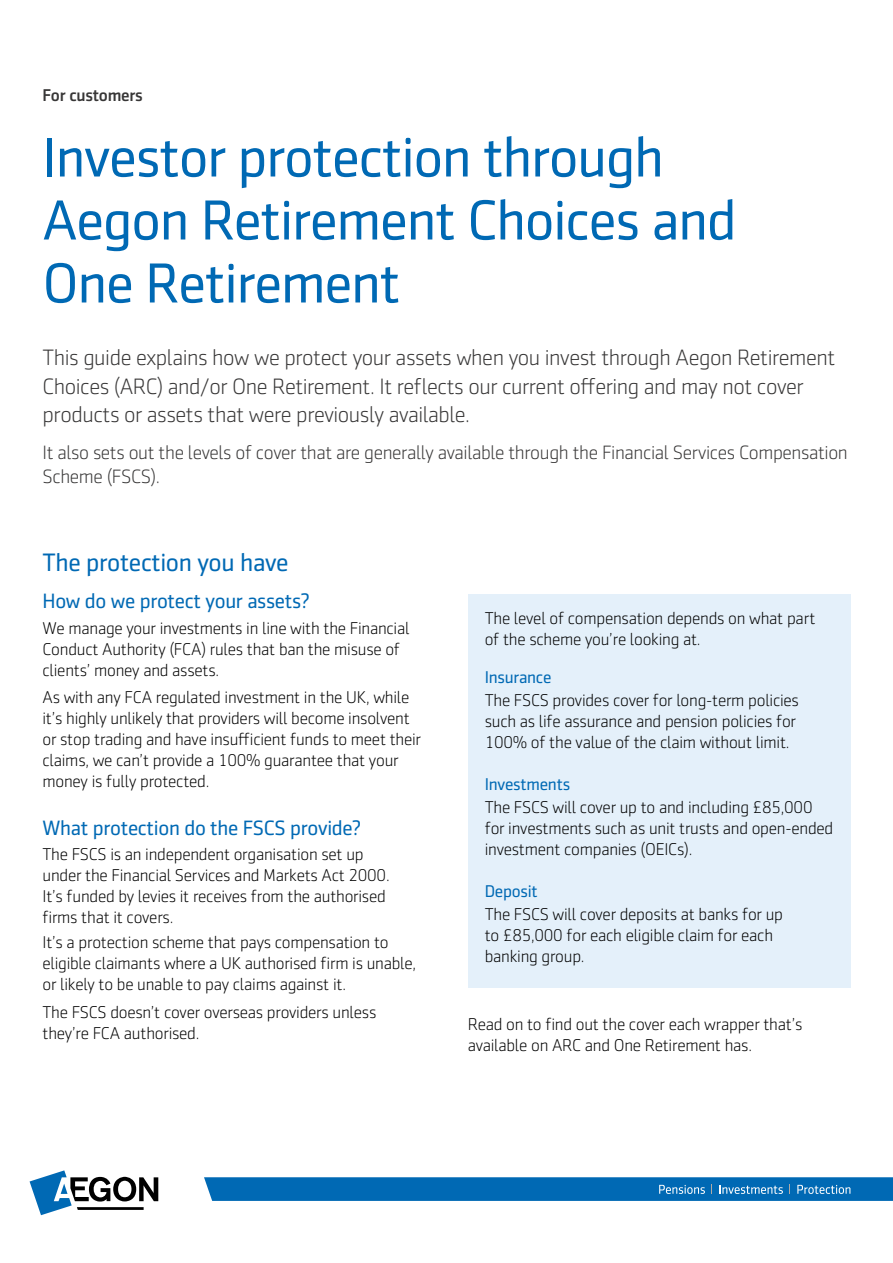
<style>
.page{position:relative;width:893px;height:1263px;background:#fff}
.page>*{position:absolute;margin:0;border:0;box-sizing:border-box;transform-origin:0 0}
.t1{font:57px/63px "Sentico Sans DT";letter-spacing:-.02em;color:#0069b4}
.t2{font:25.5px "Sentico Sans DT";letter-spacing:-.015em;color:#0069b4}
.t3{font:300 22.5px/28.5px "Sentico Sans DT";letter-spacing:-.02em;color:#373636}
.t4{font:21px "Sentico Sans DT";letter-spacing:-.015em;color:#0069b4}
.t5{font:300 19.5px/24px "Sentico Sans DT";letter-spacing:-.02em;color:#373636}
.t6{font:300 17.25px/21px "Sentico Sans DT";letter-spacing:-.015em;color:#000}
.t7{font:17.25px "Sentico Sans DT";letter-spacing:-.015em;color:#0069b4}
.t8{font:500 17.25px "Sentico Sans DT";letter-spacing:-.015em;color:#373636}
</style>
<div class="page">
<div style="left:468px;top:594px;width:382px;height:393px;background:#e4f0fa"></div>
<svg style="left:30px;top:1170px;width:128px;height:45px"></svg>
<svg style="left:204px;top:1177px;width:689px;height:24px"></svg>
<p class="t8" style="left:43px;top:85px;width:102px">For customers</p>
<h1 class="t1" style="left:43px;top:126px;width:696px">Investor protection through<br>Aegon Retirement Choices and<br>One Retirement</h1>
<h3 class="t3" style="left:43px;top:343px;width:794px">This guide explains how we protect your assets when you invest through Aegon Retirement<br>Choices (ARC) and/or One Retirement. It reflects our current offering and may not cover products or assets that were previously available.</h3>
<p class="t5" style="left:43px;top:440px;width:807px">It also sets out the levels of cover that are generally available through the Financial Services Compensation<br>Scheme (FSCS).</p>
<h2 class="t2" style="left:43px;top:548px;width:248px">The protection you have</h2>
<p class="t4" style="left:43px;top:590px;width:269px">How do we protect your assets?</p>
<p class="t6" style="left:43px;top:617px;width:369px">We manage your investments in line with the Financial<br>Conduct Authority (FCA) rules that ban the misuse of clients’ money and assets.</p>
<p class="t6" style="left:43px;top:687px;width:380px">As with any FCA regulated investment in the UK, while it’s highly unlikely that providers will become insolvent or stop trading and have insufficient funds to meet their claims, we can’t provide a 100% guarantee that your money is fully protected.</p>
<p class="t4" style="left:43px;top:816px;width:320px">What protection do the FSCS provide?</p>
<p class="t6" style="left:43px;top:844px;width:349px">The FSCS is an independent organisation set up under the Financial Services and Markets Act 2000.<br>It’s funded by levies it receives from the authorised firms that it covers.</p>
<p class="t6" style="left:43px;top:932px;width:375px">It’s a protection scheme that pays compensation to eligible claimants where a UK authorised firm is unable, or likely to be unable to pay claims against it.</p>
<p class="t6" style="left:43px;top:1002px;width:335px">The FSCS doesn’t cover overseas providers unless they’re FCA authorised.</p>
<p class="t6" style="left:485px;top:607px;width:332px">The level of compensation depends on what part of the scheme you’re looking at.</p>
<p class="t7" style="left:485px;top:667px;width:68px">Insurance</p>
<p class="t6" style="left:485px;top:689px;width:316px">The FSCS provides cover for long-term policies such as life assurance and pension policies for<br>100% of the value of the claim without limit.</p>
<p class="t7" style="left:485px;top:775px;width:87px">Investments</p>
<p class="t6" style="left:485px;top:797px;width:350px">The FSCS will cover up to and including £85,000 for investments such as unit trusts and open-ended investment companies (OEICs).</p>
<p class="t7" style="left:485px;top:882px;width:55px">Deposit</p>
<p class="t6" style="left:485px;top:904px;width:300px">The FSCS will cover deposits at banks for up to £85,000 for each eligible claim for each banking group.</p>
<p class="t6" style="left:468px;top:1013px;width:336px">Read on to find out the cover each wrapper that’s available on ARC and One Retirement has.</p>
</div>
